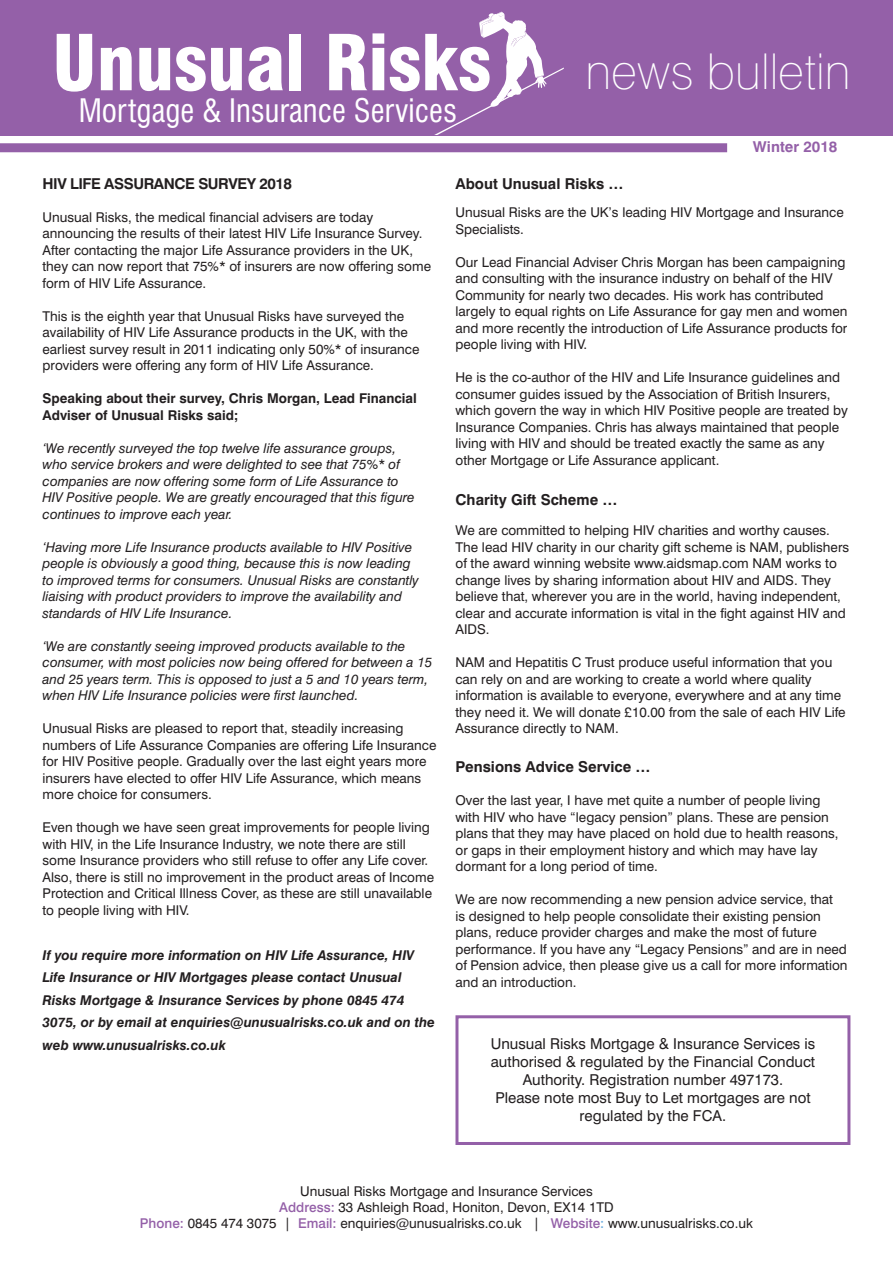
<style>
.page{position:relative;width:893px;height:1263px;background:#fff}
.page>*{position:absolute;margin:0;border:0;box-sizing:border-box;transform-origin:0 0}
.t1{font:900 condensed 75px "Swiss 721 BT";color:#fff}
.t2{font:100 49.5px "Swiss 721 BT";color:#fff}
.t3{font:condensed 31.5px "Swiss 721 BT";color:#fff}
.t4{font:15px/18px "Swiss 721 BT";color:#231f20;text-align:center}
.t5{font:700 15px "Swiss 721 BT";color:#231f20}
.t6{font:700 15px "Swiss 721 BT";letter-spacing:-.03em;color:#231f20}
.t7{font:700 15px "Swiss 721 BT";color:#9460a8}
.t8{font:13.5px/16.5px "Swiss 721 BT";color:#231f20}
.t9{font:italic 13.5px/16.5px "Swiss 721 BT";color:#231f20}
.t10{font:italic 700 13.5px/22.5px "Swiss 721 BT";color:#231f20}
.t11{font:700 13.5px/16.5px "Swiss 721 BT";color:#231f20}
.s1{font-weight:500;color:#9460a8}
.s2{font-weight:500;color:#6caddf}
</style>
<div class="page">
<div style="left:0;top:0;width:893px;height:135px;background:#9460a8"></div>
<div style="left:0;top:143px;width:727px;height:9px;background:#9460a8"></div>
<svg style="left:434px;top:12px;width:130px;height:123px"></svg>
<div style="left:455px;top:1015px;width:395px;height:130px;border:3px solid #9460a8"></div>
<p class="t1" style="left:52px;top:18px;width:441px">Unusual Risks</p>
<p class="t3" style="left:79px;top:92px;width:380px">Mortgage &amp; Insurance Services</p>
<p class="t2" style="left:585px;top:42px;width:267px">news bulletin</p>
<p class="t7" style="left:753px;top:138px;width:86px">Winter 2018</p>
<p class="t6" style="left:43px;top:174px;width:251px">HIV LIFE ASSURANCE SURVEY 2018</p>
<p class="t8" style="left:43px;top:208px;width:390px">Unusual Risks, the medical financial advisers are today announcing the results of their latest HIV Life Insurance Survey.<br>After contacting the major Life Assurance providers in the UK, they can now report that 75%* of insurers are now offering some form of HIV Life Assurance.</p>
<p class="t8" style="left:43px;top:307px;width:378px">This is the eighth year that Unusual Risks have surveyed the availability of HIV Life Assurance products in the UK, with the earliest survey result in 2011 indicating only 50%* of insurance providers were offering any form of HIV Life Assurance.</p>
<p class="t11" style="left:43px;top:390px;width:376px">Speaking about their survey, Chris Morgan, Lead Financial<br>Adviser of Unusual Risks said;</p>
<p class="t9" style="left:43px;top:439px;width:374px">‘We recently surveyed the top twelve life assurance groups, who service brokers and were delighted to see that 75%* of companies are now offering some form of Life Assurance to HIV Positive people. We are greatly encouraged that this figure continues to improve each year.</p>
<p class="t9" style="left:43px;top:538px;width:378px">‘Having more Life Insurance products available to HIV Positive people is obviously a good thing, because this is now leading to improved terms for consumers. Unusual Risks are constantly liaising with product providers to improve the availability and standards of HIV Life Insurance.</p>
<p class="t9" style="left:43px;top:637px;width:391px">‘We are constantly seeing improved products available to the consumer, with most policies now being offered for between a 15 and 25 years term. This is opposed to just a 5 and 10 years term, when HIV Life Insurance policies were first launched.</p>
<p class="t8" style="left:43px;top:720px;width:395px">Unusual Risks are pleased to report that, steadily increasing numbers of Life Assurance Companies are offering Life Insurance for HIV Positive people. Gradually over the last eight years more insurers have elected to offer HIV Life Assurance, which means more choice for consumers.</p>
<p class="t8" style="left:43px;top:819px;width:393px">Even though we have seen great improvements for people living with HIV, in the Life Insurance Industry, we note there are still some Insurance providers who still refuse to offer any Life cover.<br>Also, there is still no improvement in the product areas of Income Protection and Critical Illness Cover, as these are still unavailable to people living with HIV.</p>
<p class="t10" style="left:43px;top:943px;width:394px">If you require more information on HIV Life Assurance, HIV Life Insurance or HIV Mortgages please contact Unusual Risks Mortgage &amp; Insurance Services by phone 0845 474<br>3075, or by email at enquiries@unusualrisks.co.uk and on the web www.unusualrisks.co.uk</p>
<p class="t5" style="left:455px;top:174px;width:169px">About Unusual Risks …</p>
<p class="t8" style="left:455px;top:204px;width:390px">Unusual Risks are the UK’s leading HIV Mortgage and Insurance<br>Specialists.</p>
<p class="t8" style="left:455px;top:253px;width:394px">Our Lead Financial Adviser Chris Morgan has been campaigning and consulting with the insurance industry on behalf of the HIV Community for nearly two decades. His work has contributed largely to equal rights on Life Assurance for gay men and women and more recently the introduction of Life Assurance products for people living with HIV.</p>
<p class="t8" style="left:455px;top:369px;width:394px">He is the co-author of the HIV and Life Insurance guidelines and consumer guides issued by the Association of British Insurers, which govern the way in which HIV Positive people are treated by Insurance Companies. Chris has always maintained that people living with HIV and should be treated exactly the same as any other Mortgage or Life Assurance applicant.</p>
<p class="t5" style="left:455px;top:491px;width:163px">Charity Gift Scheme …</p>
<p class="t8" style="left:455px;top:522px;width:376px">We are committed to helping HIV charities and worthy causes.</p>
<p class="t8" style="left:455px;top:538px;width:395px">The lead HIV charity in our charity gift scheme is NAM, publishers of the award winning website www.aidsmap.com NAM works to change lives by sharing information about HIV and AIDS. They believe that, wherever you are in the world, having independent, clear and accurate information is vital in the fight against HIV and AIDS.</p>
<p class="t8" style="left:455px;top:654px;width:392px">NAM and Hepatitis C Trust produce useful information that you can rely on and are working to create a world where quality information is available to everyone, everywhere and at any time they need it. We will donate £10.00 from the sale of each HIV Life Assurance directly to NAM.</p>
<p class="t5" style="left:455px;top:758px;width:197px">Pensions Advice Service …</p>
<p class="t8" style="left:455px;top:792px;width:384px">Over the last year, I have met quite a number of people living with HIV who have “legacy pension” plans. These are pension plans that they may have placed on hold due to health reasons, or gaps in their employment history and which may have lay dormant for a long period of time.</p>
<p class="t8" style="left:455px;top:891px;width:394px">We are now recommending a new pension advice service, that<br>is designed to help people consolidate their existing pension plans, reduce provider charges and make the most of future performance. If you have any “Legacy Pensions” and are in need of Pension advice, then please give us a call for more information and an introduction.</p>
<p class="t4" style="left:491px;top:1034px;width:326px">Unusual Risks Mortgage &amp; Insurance Services is authorised &amp; regulated by the Financial Conduct Authority. Registration number 497173.<br>Please note most Buy to Let mortgages are not regulated by the FCA.</p>
<p class="t8" style="left:140px;top:1182px;width:615px;text-align:center">Unusual Risks Mortgage and Insurance Services<br><span class="s1">Address:</span> 33 Ashleigh Road, Honiton, Devon, EX14 1TD<br><span class="s1">Phone:</span> 0845 474 3075 | <span class="s1">Email:</span> enquiries@unusualrisks.co.uk | <span class="s1">Website</span><span class="s2">:</span> www.unusualrisks.co.uk</p>
</div>
